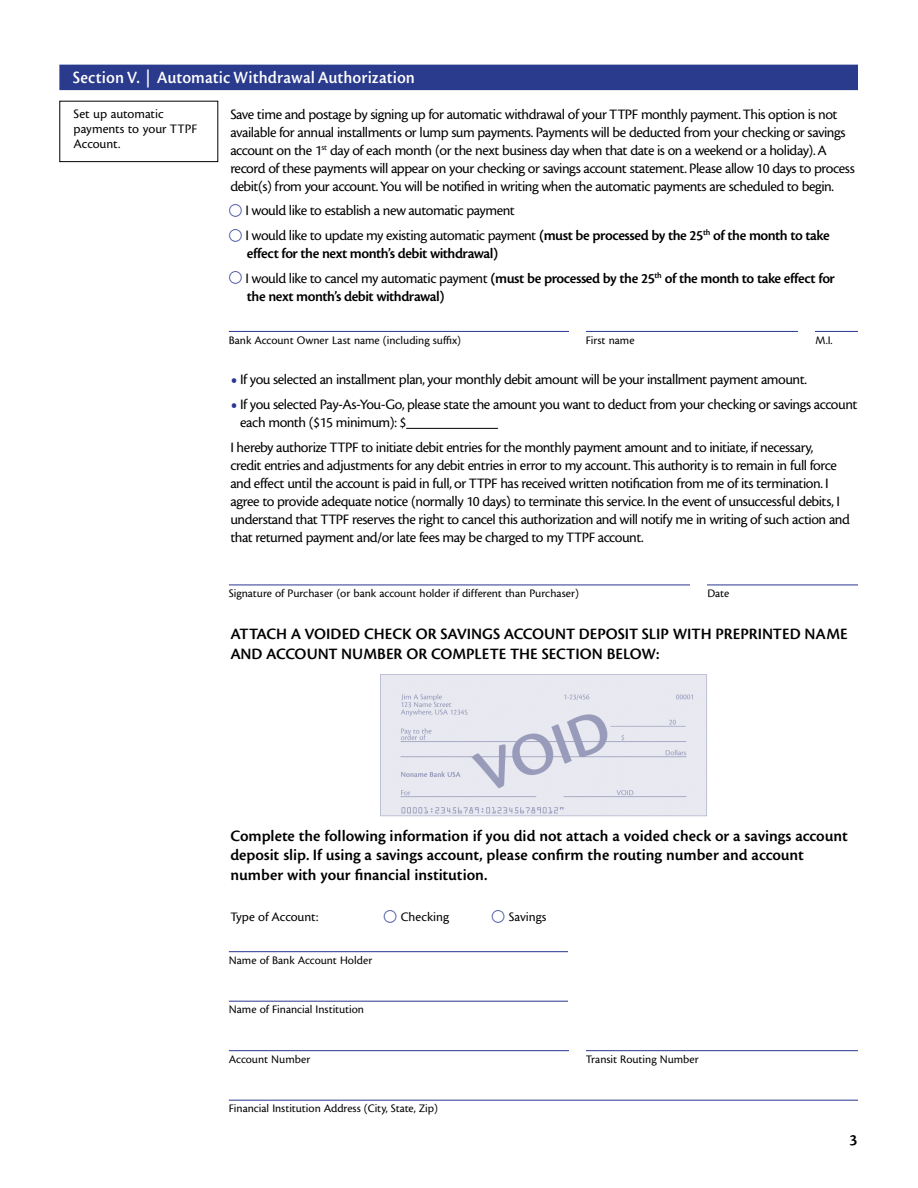
<style>
.page{position:relative;width:918px;height:1188px;background:#fff}
.page>*{position:absolute;margin:0;border:0;box-sizing:border-box;transform-origin:0 0}
.t1{font:700 18px "OFI Cronos Legal";letter-spacing:-.005em;color:#fff}
.t2{font:700 16.5px/19.5px "OFI Cronos Text";color:#000}
.t3{font:500 15px/18px "OFI Cronos Text";letter-spacing:-.03em;color:#000}
.t4{font:700 15px/24.8px "OFI Cronos Text";letter-spacing:-.03em;color:#000}
.t5{font:500 13.5px/15px "OFI Cronos Text";color:#000}
.t6{font:500 12px "OFI Cronos Text";color:#000}
.s1{font-family:"Universal Newswith Comm Pi";font-weight:400;font-size:13.5px;color:#283691}
.s2{font-weight:700}
.s3{font-weight:500}
.s4{font-size:27px;color:#283691}
.s5{font-family:"Universal Newswith Comm Pi";font-weight:400;color:#283691}
</style>
<div class="page">
<div style="left:59px;top:65px;width:799px;height:25px;background:#2a3a8c"></div>
<hr style="left:229px;top:331px;width:629px;height:1px;background:#283691">
<hr style="left:406px;top:428px;width:92px;height:1px;background:#000">
<hr style="left:229px;top:585px;width:629px;height:1px;background:#283691">
<hr style="left:229px;top:951px;width:629px;height:1px;background:#283691">
<hr style="left:229px;top:1001px;width:629px;height:1px;background:#283691">
<hr style="left:229px;top:1050px;width:629px;height:1px;background:#283691">
<hr style="left:229px;top:1100px;width:629px;height:1px;background:#283691">
<div style="left:59px;top:101px;width:159px;height:61px;border:1px solid #000"></div>
<img style="left:380px;top:674px;width:327px;height:142px">
<div style="left:569px;top:302px;width:16px;height:34px;background:#fff"></div>
<div style="left:690px;top:564px;width:17px;height:33px;background:#fff"></div>
<div style="left:569px;top:1024px;width:16px;height:42px;background:#fff"></div>
<div style="left:569px;top:943px;width:297px;height:72px;background:#fff"></div>
<div style="left:798px;top:302px;width:16px;height:34px;background:#fff"></div>
<p class="t1" style="left:73px;top:67px;width:344px">Section V. | Automatic Withdrawal Authorization</p>
<p class="t3" style="left:230px;top:105px;width:626px">Save time and postage by signing up for automatic withdrawal of your TTPF monthly payment. This option is not available for annual installments or lump sum payments. Payments will be deducted from your checking or savings account on the 1<sup>st</sup> day of each month (or the next business day when that date is on a weekend or a holiday). A record of these payments will appear on your checking or savings account statement. Please allow 10 days to process debit(s) from your account. You will be notified in writing when the automatic payments are scheduled to begin.</p>
<p class="t3" style="left:229px;top:199px;width:602px;line-height:24.8px"><span class="s1">j</span> I would like to establish a new automatic payment<br><span class="s1">j</span> I would like to update my existing automatic payment <span class="s2">(must be processed by the 25</span><sup>th</sup> <span class="s2">of the month to take</span></p>
<p class="t4" style="left:229px;top:241px;width:607px;text-indent:18px">effect for the next month’s debit withdrawal)<br><span class="s1">j</span> <span class="s3">I would like to cancel my automatic payment</span> (must be processed by the 25<sup>th</sup> of the month to take effect for</p>
<p class="t4" style="left:247px;top:284px;width:199px">the next month’s debit withdrawal)</p>
<p class="t6" style="left:229px;top:334px;width:234px">Bank Account Owner Last name (including suffix)</p>
<p class="t6" style="left:586px;top:334px;width:50px">First name</p>
<p class="t6" style="left:815px;top:334px;width:19px">M.I.</p>
<p class="t3" style="left:230px;top:371px;width:578px"><span class="s4">•</span> If you selected an installment plan, your monthly debit amount will be your installment payment amount.</p>
<p class="t3" style="left:240px;top:395px;width:619px;text-indent:-10px"><span class="s4">•</span> If you selected Pay-As-You-Go, please state the amount you want to deduct from your checking or savings account each month ($15 minimum): $</p>
<p class="t3" style="left:230px;top:438px;width:621px">I hereby authorize TTPF to initiate debit entries for the monthly payment amount and to initiate, if necessary,<br>credit entries and adjustments for any debit entries in error to my account. This authority is to remain in full force and effect until the account is paid in full, or TTPF has received written notification from me of its termination. I agree to provide adequate notice (normally 10 days) to terminate this service. In the event of unsuccessful debits, I understand that TTPF reserves the right to cancel this authorization and will notify me in writing of such action and that returned payment and/or late fees may be charged to my TTPF account.</p>
<p class="t5" style="left:74px;top:107px;width:125px">Set up automatic payments to your TTPF<br>Account.</p>
<p class="t6" style="left:229px;top:587px;width:352px">Signature of Purchaser (or bank account holder if different than Purchaser)</p>
<p class="t6" style="left:707px;top:587px;width:23px">Date</p>
<p class="t2" style="left:230px;top:624px;width:619px">ATTACH A VOIDED CHECK OR SAVINGS ACCOUNT DEPOSIT SLIP WITH PREPRINTED NAME<br>AND ACCOUNT NUMBER OR COMPLETE THE SECTION BELOW:</p>
<p class="t2" style="left:230px;top:826px;width:619px">Complete the following information if you did not attach a voided check or a savings account deposit slip. If using a savings account, please confirm the routing number and account number with your financial institution.</p>
<p class="t5" style="left:230px;top:910px;width:90px">Type of Account:</p>
<p class="t5" style="left:383px;top:910px;width:67px"><span class="s5">j</span> Checking</p>
<p class="t5" style="left:491px;top:910px;width:56px"><span class="s5">j</span> Savings</p>
<p class="t6" style="left:229px;top:954px;width:145px">Name of Bank Account Holder</p>
<p class="t6" style="left:229px;top:1003px;width:137px">Name of Financial Institution</p>
<p class="t6" style="left:229px;top:1053px;width:83px">Account Number</p>
<p class="t6" style="left:586px;top:1053px;width:114px">Transit Routing Number</p>
<p class="t6" style="left:229px;top:1102px;width:211px">Financial Institution Address (City, State, Zip)</p>
<p class="t2" style="left:850px;top:1131px;width:9px">3</p>
</div>
